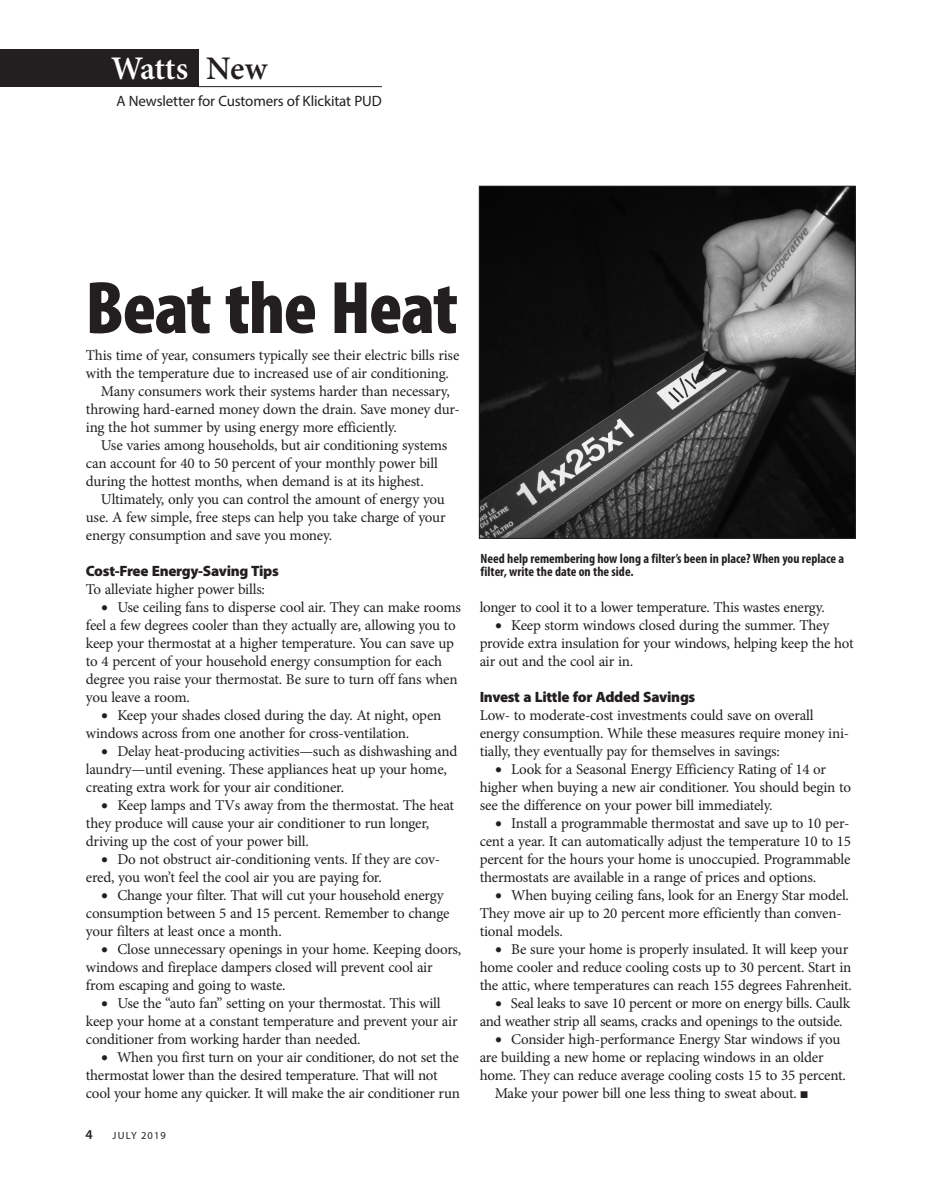
<style>
.page{position:relative;width:932px;height:1188px;background:#fff}
.page>*{position:absolute;margin:0;border:0;box-sizing:border-box;transform-origin:0 0}
.t1{font:900 condensed 75px "Myriad Pro";letter-spacing:-.015em;color:#231f20}
.t2{font:600 33px "Minion Pro";letter-spacing:-.015em;color:#fff}
.t3{font:15px/18px "Minion Pro";letter-spacing:-.02em;color:#231f20}
.t4{font:900 15px "Myriad Pro";letter-spacing:-.02em;color:#231f20}
.t5{font:15px "Myriad Pro";letter-spacing:-.01em;color:#231f20}
.t6{font:700 condensed 13.5px/13.5px "Myriad Pro";color:#231f20}
.t7{font:600 13.5px "Myriad Pro";color:#231f20}
.t8{font:10.5px "Myriad Pro";letter-spacing:.1em;color:#231f20}
.s1{color:#231f20}
.s2{font-size:19.5px}
</style>
<div class="page">
<img style="left:481px;top:188px;width:372px;height:348px">
<div style="left:479px;top:186px;width:376px;height:352px;border:1px solid #231f20"></div>
<div style="left:0;top:49px;width:198px;height:38px;background:#231f20"></div>
<hr style="left:197px;top:86px;width:185px;height:1px;background:#231f20">
<h2 class="t2" style="left:111px;top:46px;width:158px">Watts <span class="s1">New</span></h2>
<p class="t5" style="left:116px;top:91px;width:267px">A Newsletter for Customers of Klickitat PUD</p>
<h1 class="t1" style="left:86px;top:260px;width:374px">Beat the Heat</h1>
<p class="t3" style="left:86px;top:346px;width:375px">This time of year, consumers typically see their electric bills rise</p>
<p class="t3" style="left:86px;top:364px;width:364px">with the temperature due to increased use of air conditioning.</p>
<p class="t3" style="left:101px;top:382px;width:350px">Many consumers work their systems harder than necessary,</p>
<p class="t3" style="left:86px;top:400px;width:375px">throwing hard-earned money down the drain. Save money dur-</p>
<p class="t3" style="left:86px;top:418px;width:312px">ing the hot summer by using energy more efficiently.</p>
<p class="t3" style="left:101px;top:436px;width:348px">Use varies among households, but air conditioning systems</p>
<p class="t3" style="left:86px;top:454px;width:353px">can account for 40 to 50 percent of your monthly power bill</p>
<p class="t3" style="left:86px;top:472px;width:339px">during the hottest months, when demand is at its highest.</p>
<p class="t3" style="left:101px;top:490px;width:345px">Ultimately, only you can control the amount of energy you</p>
<p class="t3" style="left:86px;top:508px;width:361px">use. A few simple, free steps can help you take charge of your</p>
<p class="t3" style="left:86px;top:526px;width:248px">energy consumption and save you money.</p>
<p class="t4" style="left:86px;top:561px;width:194px">Cost-Free Energy-Saving Tips</p>
<p class="t3" style="left:86px;top:580px;width:181px">To alleviate higher power bills:</p>
<p class="t3" style="left:86px;top:598px;width:376px;text-indent:15px"><span class="s2">•</span> Use ceiling fans to disperse cool air. They can make rooms feel a few degrees cooler than they actually are, allowing you to keep your thermostat at a higher temperature. You can save up to 4 percent of your household energy consumption for each degree you raise your thermostat. Be sure to turn off fans when you leave a room.</p>
<p class="t3" style="left:86px;top:706px;width:357px;text-indent:15px"><span class="s2">•</span> Keep your shades closed during the day. At night, open windows across from one another for cross-ventilation.</p>
<p class="t3" style="left:86px;top:742px;width:373px;text-indent:15px"><span class="s2">•</span> Delay heat-producing activities—such as dishwashing and laundry—until evening. These appliances heat up your home, creating extra work for your air conditioner.</p>
<p class="t3" style="left:86px;top:796px;width:370px;text-indent:15px"><span class="s2">•</span> Keep lamps and TVs away from the thermostat. The heat they produce will cause your air conditioner to run longer, driving up the cost of your power bill.</p>
<p class="t3" style="left:86px;top:850px;width:356px;text-indent:15px"><span class="s2">•</span> Do not obstruct air-conditioning vents. If they are cov&shy;ered, you won’t feel the cool air you are paying for.</p>
<p class="t3" style="left:86px;top:886px;width:365px;text-indent:15px"><span class="s2">•</span> Change your filter. That will cut your household energy consumption between 5 and 15 percent. Remember to change your filters at least once a month.</p>
<p class="t3" style="left:86px;top:940px;width:377px;text-indent:15px"><span class="s2">•</span> Close unnecessary openings in your home. Keeping doors, windows and fireplace dampers closed will prevent cool air from escaping and going to waste.</p>
<p class="t3" style="left:86px;top:994px;width:373px;text-indent:15px"><span class="s2">•</span> Use the “auto fan” setting on your thermostat. This will keep your home at a constant temperature and prevent your air conditioner from working harder than needed.</p>
<p class="t3" style="left:86px;top:1048px;width:375px;text-indent:15px"><span class="s2">•</span> When you first turn on your air conditioner, do not set the thermostat lower than the desired temperature. That will not cool your home any quicker. It will make the air conditioner run</p>
<p class="t7" style="left:86px;top:1125px;width:9px">4</p>
<p class="t8" style="left:112px;top:1129px;width:55px">JULY 2019</p>
<p class="t6" style="left:480px;top:551px;width:365px">Need help remembering how long a filter’s been in place? When you replace a filter, write the date on the side.</p>
<p class="t3" style="left:479px;top:598px;width:347px">longer to cool it to a lower temperature. This wastes energy.</p>
<p class="t3" style="left:479px;top:616px;width:375px;text-indent:15px"><span class="s2">•</span> Keep storm windows closed during the summer. They provide extra insulation for your windows, helping keep the hot air out and the cool air in.</p>
<p class="t4" style="left:479px;top:687px;width:217px">Invest a Little for Added Savings</p>
<p class="t3" style="left:479px;top:706px;width:371px">Low- to moderate-cost investments could save on overall energy consumption. While these measures require money ini&shy;tially, they eventually pay for themselves in savings:</p>
<p class="t3" style="left:479px;top:760px;width:373px;text-indent:15px"><span class="s2">•</span> Look for a Seasonal Energy Efficiency Rating of 14 or higher when buying a new air conditioner. You should begin to see the difference on your power bill immediately.</p>
<p class="t3" style="left:479px;top:814px;width:373px;text-align:justify;text-indent:15px"><span class="s2">•</span> Install a programmable thermostat and save up to 10 per&shy;cent a year. It can automatically adjust the temperature 10 to 15 percent for the hours your home is unoccupied. Programmable thermostats are available in a range of prices and options.</p>
<p class="t3" style="left:479px;top:886px;width:371px;text-indent:15px"><span class="s2">•</span> When buying ceiling fans, look for an Energy Star model.<br>They move air up to 20 percent more efficiently than conven&shy;tional models.</p>
<p class="t3" style="left:479px;top:940px;width:374px;text-indent:15px"><span class="s2">•</span> Be sure your home is properly insulated. It will keep your home cooler and reduce cooling costs up to 30 percent. Start in the attic, where temperatures can reach 155 degrees Fahrenheit.</p>
<p class="t3" style="left:479px;top:994px;width:372px;text-indent:15px"><span class="s2">•</span> Seal leaks to save 10 percent or more on energy bills. Caulk and weather strip all seams, cracks and openings to the outside.</p>
<p class="t3" style="left:494px;top:1030px;width:347px"><span class="s2">•</span> Consider high-performance Energy Star windows if you</p>
<p class="t3" style="left:479px;top:1048px;width:345px">are building a new home or replacing windows in an older</p>
<p class="t3" style="left:479px;top:1066px;width:367px">home. They can reduce average cooling costs 15 to 35 percent.</p>
<p class="t3" style="left:494px;top:1084px;width:315px">Make your power bill one less thing to sweat about. ■</p>
</div>
